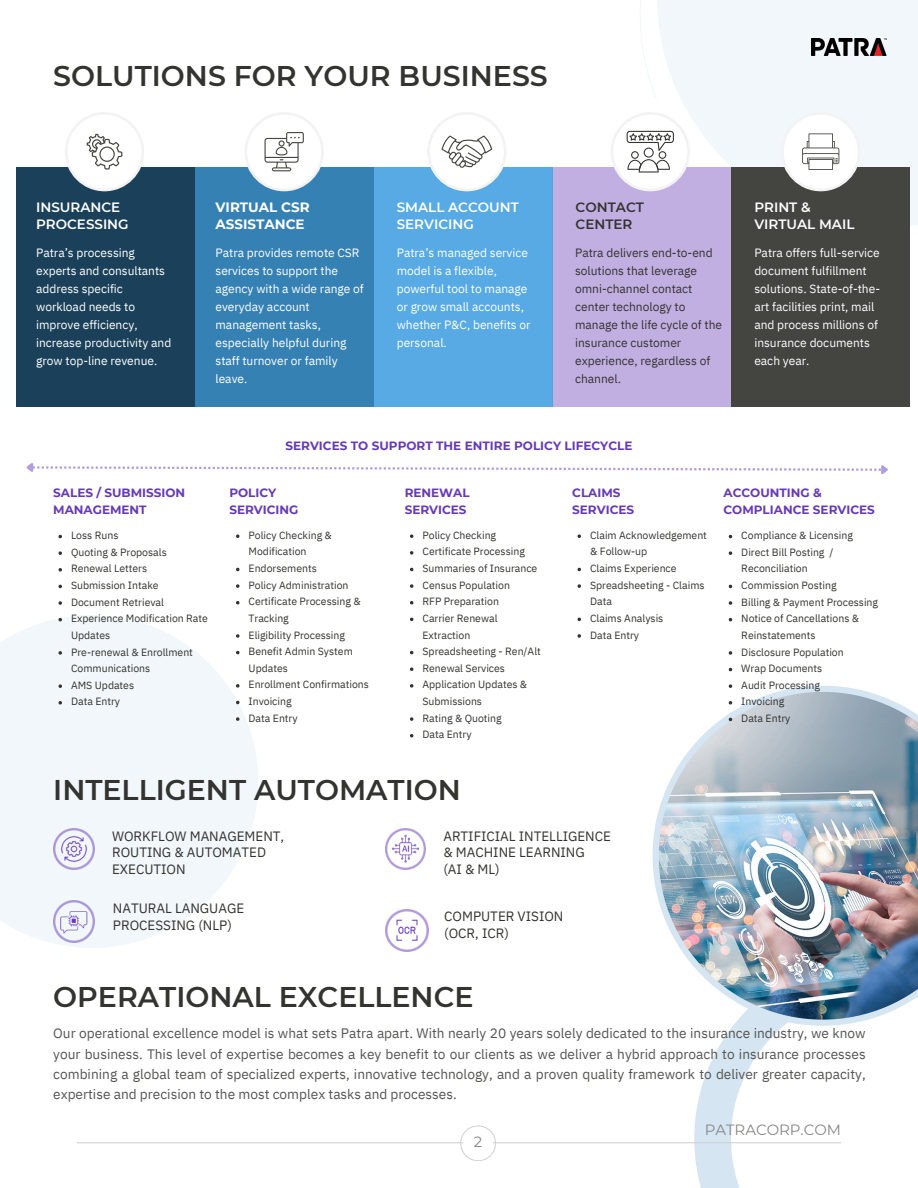
<style>
.page{position:relative;width:918px;height:1188px;background:#fff}
.page>*{position:absolute;margin:0;border:0;box-sizing:border-box;transform-origin:0 0}
.t1{font:600 28.5px "Montserrat";color:#333330}
.t2{font:14.85px "Montserrat";color:#868685}
.t3{font:13.65px/20.2px "IBM Plex Sans";color:#545453;text-align:justify}
.t4{font:13.5px/16.8px "IBM Plex Sans";color:#333330}
.t5{font:600 13.5px/16.8px "Montserrat";color:#fff}
.t6{font:700 13.5px/16.8px "Montserrat";color:#fff}
.t7{font:600 13.5px/16.8px "Montserrat";color:#333330}
.t8{font:12px/18px "IBM Plex Sans";color:#fff}
.t9{font:12px/18px "IBM Plex Sans";color:#333330}
.t10{font:700 12px/17px "Montserrat";color:#673ab7}
.t11{font:10.5px/16.6px "IBM Plex Sans";color:#333330}
</style>
<div class="page">
<div style="left:657px;top:0;width:261px;height:227px;background:linear-gradient(to right,#f4f8fb,#eff4f8)"></div>
<div style="left:640px;top:0;width:24px;height:100px;background:linear-gradient(to right,#fff,#fbfdfe)"></div>
<svg style="left:0;top:615px;width:258px;height:333px;fill:#f2f7fb"></svg>
<svg style="left:694px;top:1026px;width:147px;height:162px"></svg>
<svg style="left:26px;top:463px;width:862px;height:11px"></svg>
<hr style="left:77px;top:1142px;width:764px;height:1px;background:#d1d3d4">
<svg style="left:460px;top:1125px;width:36px;height:36px"></svg>
<img style="left:812px;top:39px;width:74px;height:16px">
<div style="left:463px;top:1128px;width:30px;height:32px;background:#fff;border-radius:50%"></div>
<div style="left:553px;top:168px;width:178px;height:239px;background:#c2afe2"></div>
<svg style="left:611px;top:112px;width:79px;height:79px"></svg>
<div style="left:195px;top:168px;width:178px;height:239px;background:#3681b4"></div>
<svg style="left:245px;top:112px;width:79px;height:79px"></svg>
<div style="left:374px;top:168px;width:178px;height:239px;background:#57aae3"></div>
<svg style="left:427px;top:112px;width:80px;height:79px"></svg>
<div style="left:16px;top:168px;width:179px;height:239px;background:#1b415a"></div>
<svg style="left:65px;top:112px;width:79px;height:79px"></svg>
<div style="left:732px;top:168px;width:178px;height:239px;background:#444440"></div>
<svg style="left:781px;top:115px;width:79px;height:76px"></svg>
<img style="left:385px;top:829px;width:41px;height:40px">
<img style="left:53px;top:829px;width:42px;height:40px">
<img style="left:53px;top:901px;width:42px;height:41px">
<img style="left:385px;top:909px;width:43px;height:43px">
<img style="left:653px;top:686px;width:265px;height:340px">
<svg style="left:58px;top:535px;width:4px;height:3px"></svg>
<svg style="left:58px;top:551px;width:4px;height:4px"></svg>
<svg style="left:58px;top:568px;width:4px;height:4px"></svg>
<svg style="left:58px;top:585px;width:4px;height:3px"></svg>
<svg style="left:58px;top:601px;width:4px;height:4px"></svg>
<svg style="left:58px;top:618px;width:4px;height:3px"></svg>
<svg style="left:58px;top:651px;width:4px;height:4px"></svg>
<svg style="left:58px;top:684px;width:4px;height:4px"></svg>
<svg style="left:58px;top:701px;width:4px;height:4px"></svg>
<svg style="left:236px;top:534px;width:3px;height:4px"></svg>
<svg style="left:236px;top:584px;width:3px;height:4px"></svg>
<svg style="left:236px;top:634px;width:3px;height:4px"></svg>
<svg style="left:236px;top:684px;width:3px;height:4px"></svg>
<svg style="left:236px;top:717px;width:3px;height:4px"></svg>
<svg style="left:410px;top:534px;width:3px;height:4px"></svg>
<svg style="left:410px;top:551px;width:3px;height:4px"></svg>
<svg style="left:410px;top:584px;width:3px;height:4px"></svg>
<svg style="left:410px;top:667px;width:3px;height:4px"></svg>
<svg style="left:410px;top:684px;width:3px;height:4px"></svg>
<svg style="left:410px;top:717px;width:3px;height:4px"></svg>
<svg style="left:578px;top:534px;width:3px;height:4px"></svg>
<svg style="left:578px;top:584px;width:3px;height:4px"></svg>
<svg style="left:578px;top:634px;width:3px;height:4px"></svg>
<svg style="left:729px;top:551px;width:3px;height:4px"></svg>
<svg style="left:729px;top:601px;width:3px;height:4px"></svg>
<svg style="left:729px;top:651px;width:3px;height:4px"></svg>
<svg style="left:729px;top:684px;width:3px;height:4px"></svg>
<svg style="left:729px;top:701px;width:3px;height:4px"></svg>
<p class="t1" style="left:53px;top:58px;width:496px">SOLUTIONS FOR YOUR BUSINESS</p>
<p class="t5" style="left:36px;top:199px;width:94px">INSURANCE<br>PROCESSING</p>
<p class="t8" style="left:36px;top:244px;width:137px">Patra’s processing experts and consultants address specific workload needs to improve efficiency, increase productivity and grow top-line revenue.</p>
<h6 class="t6" style="left:216px;top:199px;width:96px">VIRTUAL CSR<br>ASSISTANCE</h6>
<h2 class="t8" style="left:216px;top:244px;width:150px">Patra provides remote CSR services to support the agency with a wide range of everyday account management tasks, especially helpful during staff turnover or family leave.</h2>
<h6 class="t5" style="left:397px;top:199px;width:124px">SMALL ACCOUNT<br>SERVICING</h6>
<h2 class="t8" style="left:397px;top:244px;width:135px">Patra’s managed service model is a flexible, powerful tool to manage or grow small accounts, whether P&amp;C, benefits or personal.</h2>
<p class="t7" style="left:576px;top:199px;width:70px">CONTACT<br>CENTER</p>
<p class="t9" style="left:575px;top:244px;width:149px">Patra delivers end-to-end solutions that leverage omni-channel contact center technology to manage the life cycle of the insurance customer experience, regardless of channel.</p>
<p class="t10" style="left:286px;top:438px;width:348px">SERVICES TO SUPPORT THE ENTIRE POLICY LIFECYCLE</p>
<h6 class="t5" style="left:754px;top:199px;width:102px">PRINT &amp;<br>VIRTUAL MAIL</h6>
<h2 class="t8" style="left:754px;top:244px;width:127px">Patra offers full-service document fulfillment solutions. State-of-the&shy;art facilities print, mail and process millions of insurance documents each year.</h2>
<h2 class="t10" style="left:53px;top:484px;width:134px">SALES / SUBMISSION<br>MANAGEMENT</h2>
<h6 class="t11" style="left:71px;top:527px;width:49px">Loss Runs</h6>
<h5 class="t11" style="left:71px;top:544px;width:97px">Quoting &amp; Proposals</h5>
<p class="t11" style="left:71px;top:560px;width:78px">Renewal Letters</p>
<h5 class="t11" style="left:71px;top:577px;width:89px">Submission Intake</h5>
<h5 class="t11" style="left:71px;top:593px;width:94px">Document Retrieval</h5>
<h5 class="t11" style="left:71px;top:610px;width:138px">Experience Modification Rate<br>Updates</h5>
<h5 class="t11" style="left:71px;top:643px;width:123px">Pre-renewal &amp; Enrollment<br>Communications</h5>
<h5 class="t11" style="left:71px;top:677px;width:65px">AMS Updates</h5>
<p class="t11" style="left:71px;top:693px;width:51px">Data Entry</p>
<p class="t10" style="left:229px;top:484px;width:71px">POLICY<br>SERVICING</p>
<p class="t10" style="left:405px;top:484px;width:67px">RENEWAL<br>SERVICES</p>
<p class="t11" style="left:423px;top:527px;width:75px">Policy Checking</p>
<p class="t11" style="left:423px;top:543px;width:104px">Certificate Processing</p>
<p class="t11" style="left:423px;top:560px;width:116px">Summaries of Insurance</p>
<p class="t11" style="left:423px;top:576px;width:89px">Census Population</p>
<p class="t11" style="left:423px;top:593px;width:78px">RFP Preparation</p>
<p class="t11" style="left:423px;top:610px;width:77px">Carrier Renewal<br>Extraction</p>
<p class="t11" style="left:423px;top:643px;width:120px">Spreadsheeting - Ren/Alt</p>
<p class="t11" style="left:423px;top:660px;width:84px">Renewal Services</p>
<p class="t11" style="left:423px;top:676px;width:106px">Application Updates &amp;<br>Submissions</p>
<p class="t11" style="left:423px;top:709px;width:81px">Rating &amp; Quoting</p>
<p class="t11" style="left:423px;top:726px;width:51px">Data Entry</p>
<p class="t11" style="left:249px;top:527px;width:85px">Policy Checking &amp;<br>Modification</p>
<p class="t11" style="left:249px;top:560px;width:70px">Endorsements</p>
<p class="t11" style="left:249px;top:576px;width:101px">Policy Administration</p>
<p class="t11" style="left:249px;top:593px;width:114px">Certificate Processing &amp;<br>Tracking</p>
<p class="t11" style="left:249px;top:626px;width:98px">Eligibility Processing</p>
<p class="t11" style="left:249px;top:643px;width:106px">Benefit Admin System<br>Updates</p>
<p class="t11" style="left:249px;top:676px;width:122px">Enrollment Confirmations</p>
<p class="t11" style="left:249px;top:693px;width:45px">Invoicing</p>
<p class="t11" style="left:249px;top:709px;width:51px">Data Entry</p>
<p class="t1" style="left:53px;top:773px;width:409px">INTELLIGENT AUTOMATION</p>
<p class="t10" style="left:572px;top:484px;width:63px">CLAIMS<br>SERVICES</p>
<p class="t11" style="left:590px;top:527px;width:118px">Claim Acknowledgement &amp; Follow-up</p>
<p class="t11" style="left:590px;top:560px;width:88px">Claims Experience</p>
<p class="t11" style="left:590px;top:576px;width:116px">Spreadsheeting - Claims<br>Data</p>
<p class="t11" style="left:590px;top:610px;width:75px">Claims Analysis</p>
<p class="t11" style="left:590px;top:626px;width:51px">Data Entry</p>
<p class="t4" style="left:112px;top:827px;width:174px">WORKFLOW MANAGEMENT,<br>ROUTING &amp; AUTOMATED<br>EXECUTION</p>
<h2 class="t4" style="left:113px;top:899px;width:133px">NATURAL LANGUAGE<br>PROCESSING (NLP)</h2>
<h6 class="t4" style="left:444px;top:908px;width:121px">COMPUTER VISION (OCR, ICR)</h6>
<h1 class="t4" style="left:443px;top:827px;width:169px">ARTIFICIAL INTELLIGENCE &amp; MACHINE LEARNING<br>(AI &amp; ML)</h1>
<p class="t10" style="left:723px;top:484px;width:153px">ACCOUNTING &amp;<br>COMPLIANCE SERVICES</p>
<p class="t11" style="left:741px;top:527px;width:113px">Compliance &amp; Licensing</p>
<p class="t11" style="left:741px;top:544px;width:94px">Direct Bill Posting /<br>Reconciliation</p>
<p class="t11" style="left:741px;top:577px;width:97px">Commission Posting</p>
<p class="t11" style="left:741px;top:593px;width:138px">Billing &amp; Payment Processing</p>
<p class="t11" style="left:741px;top:610px;width:119px">Notice of Cancellations &amp;<br>Reinstatements</p>
<p class="t11" style="left:741px;top:643px;width:104px">Disclosure Population</p>
<p class="t11" style="left:741px;top:660px;width:82px">Wrap Documents</p>
<p class="t11" style="left:741px;top:677px;width:80px">Audit Processing</p>
<p class="t11" style="left:741px;top:693px;width:45px">Invoicing</p>
<p class="t11" style="left:741px;top:710px;width:51px">Data Entry</p>
<h1 class="t1" style="left:53px;top:980px;width:422px">OPERATIONAL EXCELLENCE</h1>
<p class="t3" style="left:53px;top:1023px;width:814px">Our operational excellence model is what sets Patra apart. With nearly 20 years solely dedicated to the insurance industry, we know your business. This level of expertise becomes a key benefit to our clients as we deliver a hybrid approach to insurance processes combining a global team of specialized experts, innovative technology, and a proven quality framework to deliver greater capacity, expertise and precision to the most complex tasks and processes.</p>
<p class="t2" style="left:474px;top:1133px;width:10px">2</p>
<p class="t2" style="left:705px;top:1120px;width:138px">PATRACORP.COM</p>
</div>
